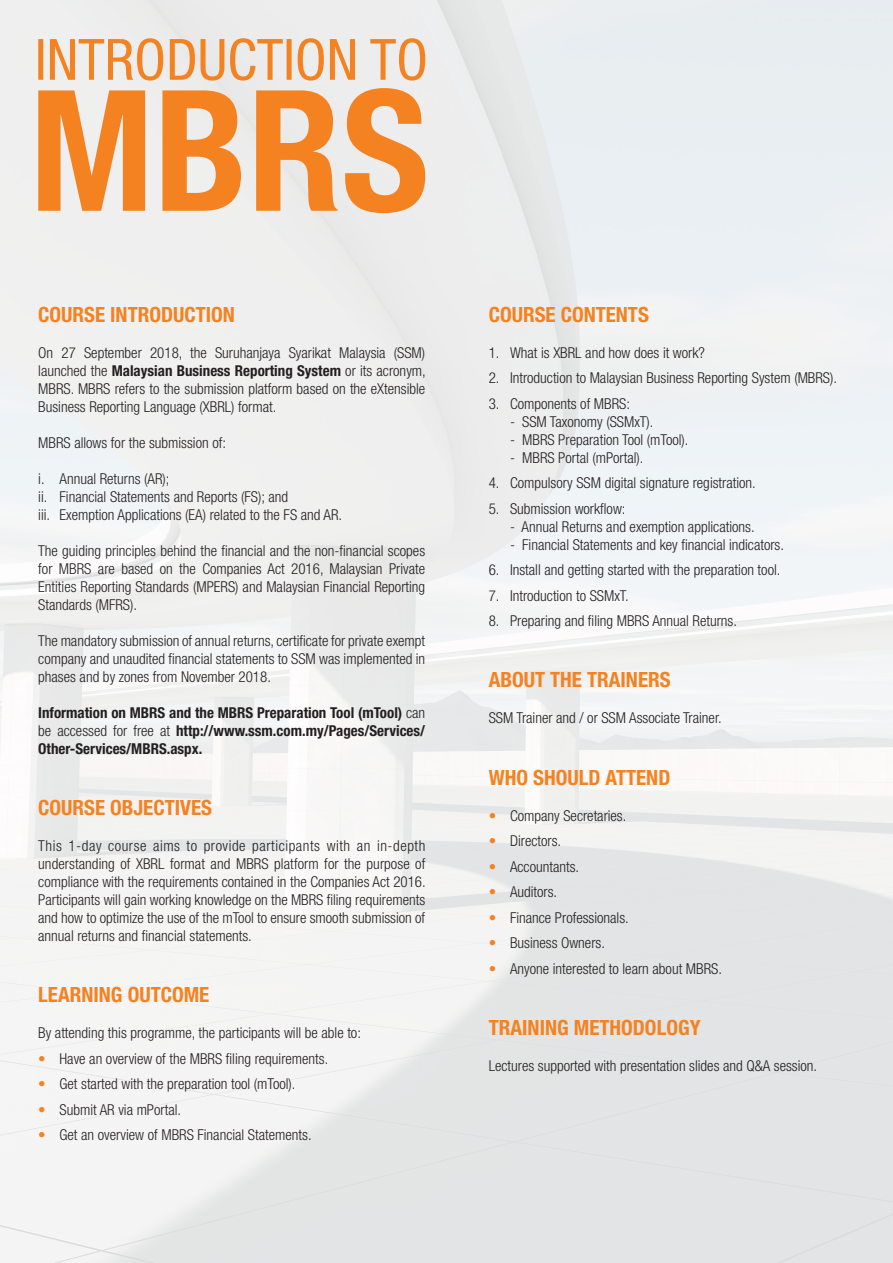
<style>
.page{position:relative;width:893px;height:1263px;background:#fff}
.page>*{position:absolute;margin:0;border:0;box-sizing:border-box;transform-origin:0 0}
.Paragraph_Style_1{font:700 condensed 21px "Helvetica Neue";color:#f58220}
.Body_9pt{font:300 condensed 15px/18px "Helvetica Neue";color:#231f20;text-align:justify}
.Paragraph_Style_1-2{font:300 condensed 15px/18px "Helvetica Neue";color:#231f20;text-align:justify}
.Paragraph_Style_1-3{font:700 condensed 15px/18px "Helvetica Neue";color:#231f20;text-align:justify}
.s1{font-weight:700}
.s2{font-weight:300}
.s3{color:#f58220}
</style>
<div class="page">
<svg style="left:38px;top:88px;width:387px;height:125px;background:#f1ad73"></svg>
<svg style="left:38px;top:38px;width:387px;height:43px;background:#efc8a6"></svg>
<p class="Paragraph_Style_1" style="left:38px;top:301px;width:198px">COURSE INTRODUCTION</p>
<p class="Paragraph_Style_1-2" style="left:38px;top:343px;width:389px">On 27 September 2018, the Suruhanjaya Syarikat Malaysia (SSM) launched the <span class="s1">Malaysian Business Reporting System</span> or its acronym, MBRS. MBRS refers to the submission platform based on the eXtensible Business Reporting Language (XBRL) format.</p>
<p class="Paragraph_Style_1-2" style="left:38px;top:433px;width:189px">MBRS allows for the submission of:</p>
<p class="Paragraph_Style_1-2" style="left:38px;top:469px;width:133px">i. Annual Returns (AR);</p>
<p class="Paragraph_Style_1-2" style="left:38px;top:487px;width:252px">ii. Financial Statements and Reports (FS); and</p>
<p class="Paragraph_Style_1-2" style="left:38px;top:505px;width:305px">iii. Exemption Applications (EA) related to the FS and AR.</p>
<p class="Paragraph_Style_1-2" style="left:38px;top:541px;width:388px">The guiding principles behind the financial and the non-financial scopes for MBRS are based on the Companies Act 2016, Malaysian Private Entities Reporting Standards (MPERS) and Malaysian Financial Reporting Standards (MFRS).</p>
<p class="Paragraph_Style_1-2" style="left:38px;top:631px;width:388px">The mandatory submission of annual returns, certificate for private exempt company and unaudited financial statements to SSM was implemented in phases and by zones from November 2018.</p>
<p class="Paragraph_Style_1-3" style="left:38px;top:703px;width:388px">Information on MBRS and the MBRS Preparation Tool (mTool) <span class="s2">can be accessed for free at</span> http://www.ssm.com.my/Pages/Services/ Other-Services/MBRS.aspx.</p>
<p class="Paragraph_Style_1" style="left:38px;top:795px;width:175px">COURSE OBJECTIVES</p>
<p class="Body_9pt" style="left:38px;top:836px;width:389px">This 1-day course aims to provide participants with an in-depth understanding of XBRL format and MBRS platform for the purpose of compliance with the requirements contained in the Companies Act 2016.<br>Participants will gain working knowledge on the MBRS filing requirements and how to optimize the use of the mTool to ensure smooth submission of annual returns and financial statements.</p>
<p class="Paragraph_Style_1" style="left:38px;top:982px;width:173px">LEARNING OUTCOME</p>
<p class="Body_9pt" style="left:38px;top:1023px;width:324px">By attending this programme, the participants will be able to:</p>
<p class="Body_9pt" style="left:38px;top:1049px;width:292px"><span class="s3">•</span> Have an overview of the MBRS filing requirements.</p>
<p class="Body_9pt" style="left:38px;top:1074px;width:259px"><span class="s3">•</span> Get started with the preparation tool (mTool).</p>
<p class="Body_9pt" style="left:38px;top:1100px;width:144px"><span class="s3">•</span> Submit AR via mPortal.</p>
<p class="Body_9pt" style="left:38px;top:1125px;width:275px"><span class="s3">•</span> Get an overview of MBRS Financial Statements.</p>
<p class="Paragraph_Style_1" style="left:489px;top:301px;width:162px">COURSE CONTENTS</p>
<p class="Paragraph_Style_1-2" style="left:489px;top:343px;width:218px">1. What is XBRL and how does it work?</p>
<p class="Body_9pt" style="left:489px;top:369px;width:350px">2. Introduction to Malaysian Business Reporting System (MBRS).</p>
<p class="Body_9pt" style="left:489px;top:394px;width:143px">3. Components of MBRS:</p>
<p class="Body_9pt" style="left:510px;top:412px;width:145px">- SSM Taxonomy (SSMxT).</p>
<p class="Body_9pt" style="left:510px;top:430px;width:180px">- MBRS Preparation Tool (mTool).</p>
<p class="Body_9pt" style="left:510px;top:448px;width:135px">- MBRS Portal (mPortal).</p>
<p class="Body_9pt" style="left:489px;top:474px;width:269px">4. Compulsory SSM digital signature registration.</p>
<p class="Body_9pt" style="left:489px;top:499px;width:138px">5. Submission workflow:</p>
<p class="Body_9pt" style="left:510px;top:517px;width:246px">- Annual Returns and exemption applications.</p>
<p class="Body_9pt" style="left:510px;top:535px;width:276px">- Financial Statements and key financial indicators.</p>
<p class="Body_9pt" style="left:489px;top:561px;width:293px">6. Install and getting started with the preparation tool.</p>
<p class="Body_9pt" style="left:489px;top:586px;width:142px">7. Introduction to SSMxT.</p>
<p class="Body_9pt" style="left:489px;top:612px;width:250px">8. Preparing and filing MBRS Annual Returns.</p>
<p class="Paragraph_Style_1" style="left:489px;top:667px;width:183px">ABOUT THE TRAINERS</p>
<p class="Body_9pt" style="left:489px;top:709px;width:234px">SSM Trainer and / or SSM Associate Trainer.</p>
<p class="Paragraph_Style_1" style="left:489px;top:764px;width:183px">WHO SHOULD ATTEND</p>
<p class="Body_9pt" style="left:489px;top:806px;width:139px"><span class="s3">•</span> Company Secretaries.</p>
<p class="Body_9pt" style="left:489px;top:831px;width:74px"><span class="s3">•</span> Directors.</p>
<p class="Body_9pt" style="left:489px;top:857px;width:92px"><span class="s3">•</span> Accountants.</p>
<p class="Body_9pt" style="left:489px;top:882px;width:70px"><span class="s3">•</span> Auditors.</p>
<p class="Body_9pt" style="left:489px;top:908px;width:142px"><span class="s3">•</span> Finance Professionals.</p>
<p class="Body_9pt" style="left:489px;top:933px;width:118px"><span class="s3">•</span> Business Owners.</p>
<p class="Body_9pt" style="left:489px;top:959px;width:235px"><span class="s3">•</span> Anyone interested to learn about MBRS.</p>
<p class="Paragraph_Style_1" style="left:489px;top:1014px;width:213px">TRAINING METHODOLOGY</p>
<p class="Body_9pt" style="left:489px;top:1056px;width:330px">Lectures supported with presentation slides and Q&amp;A session.</p>
</div>
